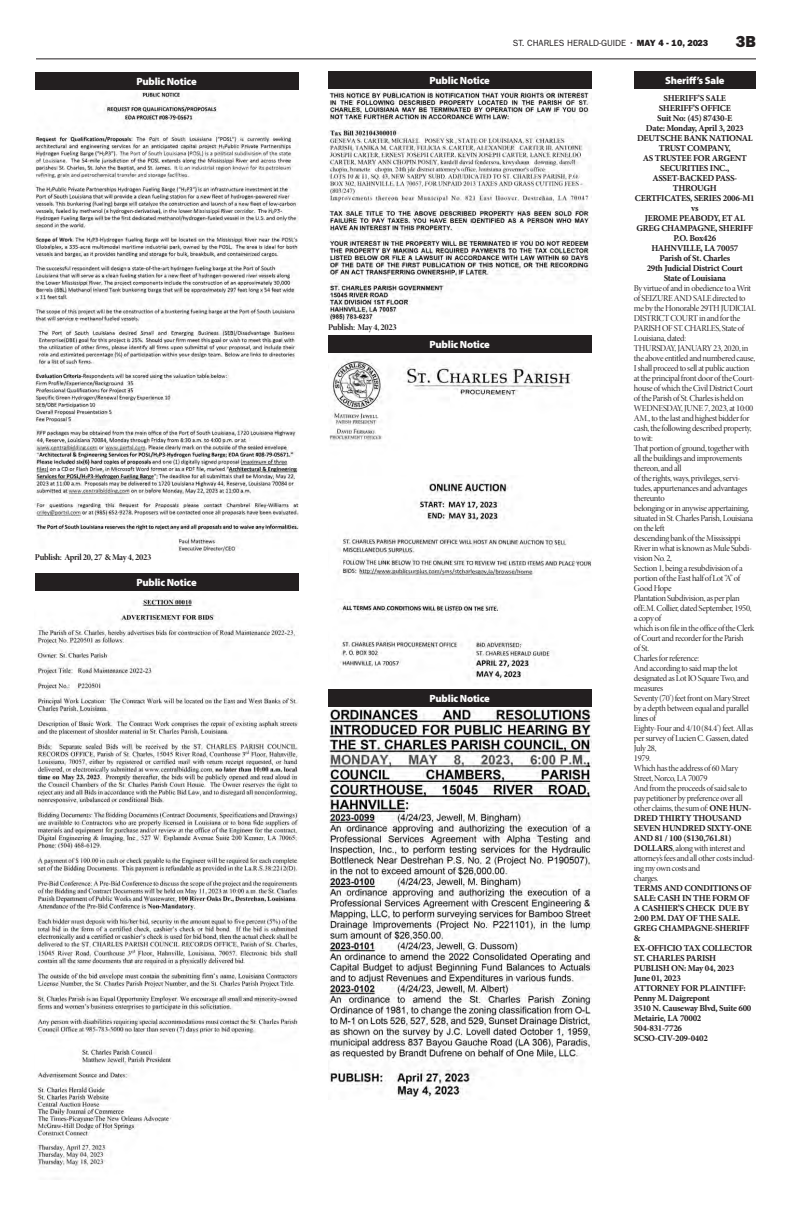
<style>
.page{position:relative;width:792px;height:1224px;background:#fff}
.page>*{position:absolute;margin:0;border:0;box-sizing:border-box;transform-origin:0 0}
.t1{font:16px "ITC Franklin Gothic Std Hvy";color:#231f20}
.t2{font:900 10.5px "Myriad Pro";letter-spacing:-.02em;color:#fff}
.t3{font:9px/10px "Minion Pro Disp";letter-spacing:-.035em;color:#231f20}
.t4{font:700 9px/10px "Minion Pro";letter-spacing:-.03em;color:#231f20}
.t5{font:9px "Minion Pro Bold Disp";letter-spacing:-.03em;color:#231f20}
.t6{font:9px "ITC Franklin Gothic Std";color:#231f20}
.s1{font-family:"ITC Franklin Gothic Std Hvy"}
.s2{font-family:"Minion Pro";font-weight:700}
</style>
<div class="page">
<hr style="left:36px;top:58px;width:720px;height:1px;background:#231f20">
<div style="left:35px;top:72px;width:263px;height:18px;background:#231f20"></div>
<img style="left:35px;top:92px;width:263px;height:333px">
<svg style="left:35px;top:428px;width:263px;height:125px"></svg>
<div style="left:35px;top:573px;width:263px;height:18px;background:#231f20"></div>
<img style="left:35px;top:596px;width:263px;height:353px">
<svg style="left:36px;top:949px;width:262px;height:219px"></svg>
<div style="left:328px;top:335px;width:263px;height:18px;background:#231f20"></div>
<img style="left:329px;top:359px;width:262px;height:322px">
<div style="left:328px;top:689px;width:263px;height:18px;background:#231f20"></div>
<img style="left:328px;top:708px;width:263px;height:390px">
<div style="left:328px;top:71px;width:263px;height:18px;background:#231f20"></div>
<img style="left:328px;top:90px;width:262px;height:231px">
<div style="left:634px;top:71px;width:122px;height:18px;background:#231f20"></div>
<p class="t2" style="left:136px;top:74px;width:62px">Public Notice</p>
<p class="t5" style="left:35px;top:552px;width:118px">Publish: April 20, 27 &amp; May 4, 2023</p>
<p class="t2" style="left:136px;top:575px;width:62px">Public Notice</p>
<p class="t5" style="left:328px;top:321px;width:70px">Publish: May 4, 2023</p>
<p class="t2" style="left:430px;top:73px;width:62px">Public Notice</p>
<p class="t2" style="left:430px;top:337px;width:62px">Public Notice</p>
<p class="t2" style="left:430px;top:691px;width:62px">Public Notice</p>
<p class="t6" style="left:513px;top:38px;width:197px">ST. CHARLES HERALD-GUIDE • <span class="s1">MAY 4 - 10, 2023</span></p>
<h1 class="t1" style="left:736px;top:32px;width:22px">3B</h1>
<p class="t2" style="left:665px;top:73px;width:61px">Sheriff’s Sale</p>
<p class="t4" style="left:635px;top:93px;width:121px;text-align:center">SHERIFF’S SALE<br>SHERIFF’S OFFICE<br>Suit No: (45) 87430-E<br>Date: Monday, April 3, 2023<br>DEUTSCHE BANK NATIONAL<br>TRUST COMPANY,<br>AS TRUSTEE FOR ARGENT<br>SECURITIES INC.,<br>ASSET-BACKED PASS-<br>THROUGH<br>CERTFICATES, SERIES 2006-M1 vs<br>JEROME PEABODY, ET AL<br>GREG CHAMPAGNE, SHERIFF<br>P.O. Box426<br>HAHNVILLE, LA 70057<br>Parish of St. Charles<br>29th Judicial District Court<br>State of Louisiana</p>
<p class="t3" style="left:634px;top:283px;width:123px">By virtue of and in obedience to a Writ of SEIZURE AND SALE directed to me by the Honorable 29TH JUDICIAL<br>DISTRICT COURT in and for the<br>PARISH OF ST. CHARLES, State of<br>Louisiana, dated:<br>THURSDAY, JANUARY 23, 2020, in the above entitled and numbered cause,<br>I shall proceed to sell at public auction at the principal front door of the Court&shy;house of which the Civil District Court of the Parish of St. Charles is held on<br>WEDNESDAY, JUNE 7, 2023, at 10:00<br>AM., to the last and highest bidder for cash, the following described property, to wit:<br>That portion of ground, together with all the buildings and improvements thereon, and all<br>of the rights, ways, privileges, servi&shy;tudes, appurtenances and advantages thereunto<br>belonging or in anywise appertaining, situated in St. Charles Parish, Louisiana on the left<br>descending bank of the Mississippi<br>River in what is known as Mule Subdi&shy;vision No. 2,<br>Section 1, being a resubdivision of a portion of the East half of Lot “A” of<br>Good Hope<br>Plantation Subdivision, as per plan ofE.M. Collier, dated September, 1950, a copy of<br>which is on file in the office of the Clerk of Court and recorder for the Parish<br>of St.<br>Charles for reference:<br>And according to said map the lot designated as Lot IO Square Two, and measures<br>Seventy (70’) feet front on Mary Street by a depth between equal and parallel lines of<br>Eighty-Four and 4/10 (84.4’) feet. All as per survey of Lucien C. Gassen, dated<br>July 28,<br>1979.<br>Which has the address of 60 Mary<br>Street, Norco, LA 70079<br>And from the proceeds of said sale to pay petitioner by preference over all other claims, the sum of: <span class="s2">ONE HUN-</span></p>
<p class="t4" style="left:634px;top:813px;width:119px">DRED THIRTY THOUSAND<br>SEVEN HUNDRED SIXTY-ONE<br>AND 81 / 100 ($130,761.81)</p>
<p class="t3" style="left:634px;top:843px;width:123px"><span class="s2">DOLLARS</span>, along with interest and attorney’s fees and all other costs includ&shy;ing my own costs and<br>charges.</p>
<p class="t4" style="left:634px;top:883px;width:120px">TERMS AND CONDITIONS OF<br>SALE: CASH IN THE FORM OF<br>A CASHIER’S CHECK DUE BY<br>2:00 P.M. DAY OF THE SALE.<br>GREG CHAMPAGNE-SHERIFF &amp;<br>EX-OFFICIO TAX COLLECTOR<br>ST. CHARLES PARISH<br>PUBLISH ON: May 04, 2023<br>June 01, 2023<br>ATTORNEY FOR PLAINTIFF:<br>Penny M. Daigrepont<br>3510 N. Causeway Blvd, Suite 600<br>Metairie, LA 70002<br>504-831-7726<br>SCSO-CIV-209-0402</p>
</div>
